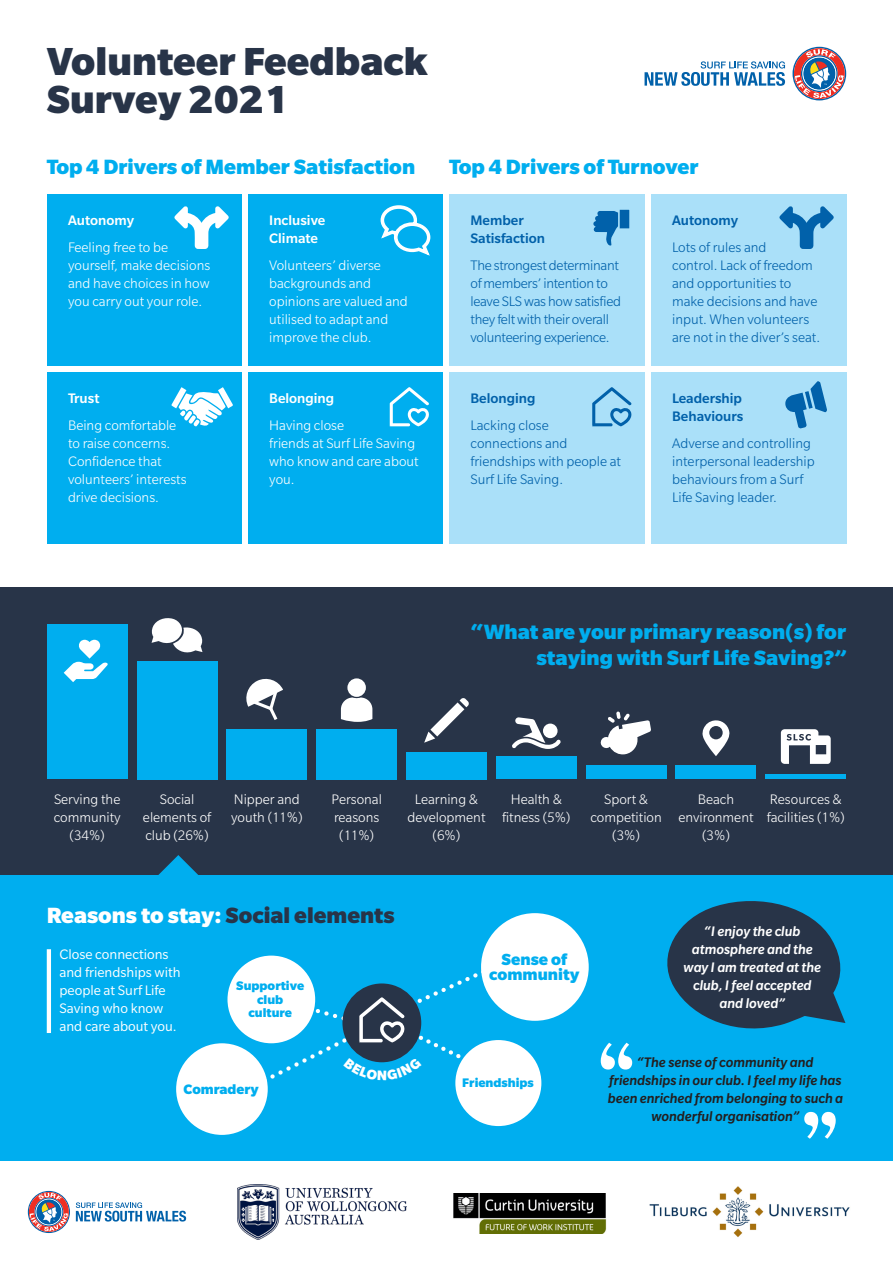
<style>
.page{position:relative;width:893px;height:1263px;background:#fff}
.page>*{position:absolute;margin:0;border:0;box-sizing:border-box;transform-origin:0 0}
.t1{font:900 42.6px/38.4px "Slate Std";color:#283448}
.t2{font:900 24px "Slate Std";color:#fff}
.t3{font:900 22.5px/25.5px "Slate Std";color:#00aeef;text-align:right}
.t4{font:900 17.55px/15px "Slate Std";color:#00aeef;text-align:center}
.t5{font:300 15px/18px "Slate Std";color:#fff;text-align:center}
.t6{font:300 15px/18px "Slate Std";color:#0161aa}
.t7{font:300 15px/18px "Slate Std";letter-spacing:-.02em;color:#0161aa}
.t8{font:italic 500 15px/18px "Slate Std";color:#231f20;text-align:center}
.t9{font:15px/18px "Slate Std";color:#fff}
.t10{font:italic 500 15px/18px "Slate Std";color:#fff;text-align:center}
.t11{font:500 15px/18px "Slate Std";color:#0161aa}
.t12{font:500 15px/18px "Slate Std";color:#fff}
.t13{font:900 14.85px "Slate Std";color:#00aeef}
.t14{font:900 13.5px/13.5px "Slate Std";color:#00aeef;text-align:center}
.s1{color:#283448}
</style>
<div class="page">
<img style="left:649px;top:1186px;width:201px;height:51px">
<svg style="left:28px;top:1191px;width:42px;height:42px"></svg>
<svg style="left:76px;top:1202px;width:110px;height:19px"></svg>
<img style="left:237px;top:1185px;width:169px;height:54px">
<img style="left:453px;top:1193px;width:153px;height:40px">
<div style="left:651px;top:194px;width:195px;height:171px;background:#aae0f9"></div>
<div style="left:449px;top:194px;width:196px;height:171px;background:#aae0f9"></div>
<div style="left:651px;top:372px;width:195px;height:171px;background:#aae0f9"></div>
<div style="left:449px;top:372px;width:196px;height:171px;background:#aae0f9"></div>
<div style="left:248px;top:194px;width:195px;height:171px;background:#00aeef"></div>
<div style="left:47px;top:194px;width:195px;height:171px;background:#00aeef"></div>
<div style="left:248px;top:372px;width:195px;height:171px;background:#00aeef"></div>
<div style="left:47px;top:372px;width:195px;height:171px;background:#00aeef"></div>
<svg style="left:174px;top:206px;width:55px;height:43px"></svg>
<svg style="left:779px;top:206px;width:55px;height:43px"></svg>
<svg style="left:171px;top:387px;width:62px;height:39px"></svg>
<svg style="left:380px;top:205px;width:51px;height:51px"></svg>
<svg style="left:390px;top:387px;width:39px;height:39px"></svg>
<svg style="left:593px;top:210px;width:36px;height:36px"></svg>
<svg style="left:592px;top:387px;width:39px;height:39px"></svg>
<svg style="left:785px;top:381px;width:42px;height:48px"></svg>
<svg style="left:792px;top:47px;width:54px;height:53px"></svg>
<svg style="left:645px;top:61px;width:140px;height:25px"></svg>
<div style="left:0;top:874px;width:893px;height:287px;background:#00aeef"></div>
<div style="left:0;top:587px;width:893px;height:287px;background:#283448"></div>
<hr style="left:765px;top:775px;width:81px;height:4px;background:#00aeef">
<div style="left:675px;top:765px;width:81px;height:14px;background:#00aeef"></div>
<div style="left:586px;top:765px;width:81px;height:14px;background:#00aeef"></div>
<div style="left:496px;top:756px;width:81px;height:23px;background:#00aeef"></div>
<div style="left:406px;top:752px;width:81px;height:27px;background:#00aeef"></div>
<div style="left:316px;top:729px;width:81px;height:50px;background:#00aeef"></div>
<div style="left:226px;top:729px;width:81px;height:50px;background:#00aeef"></div>
<div style="left:137px;top:661px;width:80px;height:118px;background:#00aeef"></div>
<div style="left:47px;top:625px;width:81px;height:154px;background:#00aeef"></div>
<svg style="left:512px;top:717px;width:49px;height:32px"></svg>
<svg style="left:64px;top:640px;width:44px;height:42px"></svg>
<svg style="left:600px;top:711px;width:51px;height:44px"></svg>
<svg style="left:702px;top:720px;width:28px;height:36px"></svg>
<svg style="left:341px;top:678px;width:31px;height:44px"></svg>
<svg style="left:781px;top:729px;width:50px;height:35px"></svg>
<svg style="left:151px;top:618px;width:52px;height:35px"></svg>
<svg style="left:424px;top:698px;width:45px;height:45px"></svg>
<svg style="left:246px;top:678px;width:37px;height:42px"></svg>
<svg style="left:128px;top:855px;width:101px;height:20px"></svg>
<div style="left:227px;top:955px;width:88px;height:88px;background:#fff;border-radius:50%"></div>
<div style="left:481px;top:913px;width:108px;height:108px;background:#fff;border-radius:50%"></div>
<div style="left:455px;top:1040px;width:86px;height:86px;background:#fff;border-radius:50%"></div>
<div style="left:176px;top:1043px;width:92px;height:92px;background:#fff;border-radius:50%"></div>
<svg style="left:667px;top:901px;width:178px;height:128px"></svg>
<svg style="left:804px;top:1112px;width:32px;height:27px"></svg>
<svg style="left:601px;top:1043px;width:31px;height:26px"></svg>
<hr style="left:47px;top:949px;width:4px;height:84px;background:#fff">
<svg style="left:257px;top:962px;width:243px;height:124px"></svg>
<p class="t1" style="left:47px;top:41px;width:382px">Volunteer Feedback<br>Survey 2021</p>
<p class="t3" style="left:47px;top:154px;width:370px">Top 4 Drivers of Member Satisfaction</p>
<p class="t3" style="left:449px;top:154px;width:251px">Top 4 Drivers of Turnover</p>
<p class="t12" style="left:68px;top:211px;width:68px">Autonomy</p>
<p class="t5" style="left:68px;top:238px;width:144px;text-align:left">Feeling free to be yourself, make decisions and have choices in how you carry out your role.</p>
<p class="t12" style="left:68px;top:389px;width:33px">Trust</p>
<p class="t5" style="left:68px;top:416px;width:120px;text-align:left">Being comfortable to raise concerns.<br>Confidence that volunteers’ interests drive decisions.</p>
<p class="t12" style="left:269px;top:211px;width:58px">Inclusive<br>Climate</p>
<p class="t5" style="left:269px;top:256px;width:140px;text-align:left">Volunteers’ diverse backgrounds and opinions are valued and utilised to adapt and improve the club.</p>
<p class="t12" style="left:269px;top:389px;width:66px">Belonging</p>
<p class="t5" style="left:269px;top:416px;width:151px;text-align:left">Having close<br>friends at Surf Life Saving who know and care about you.</p>
<p class="t11" style="left:470px;top:211px;width:76px">Member<br>Satisfaction</p>
<p class="t7" style="left:470px;top:256px;width:152px">The strongest determinant of members’ intention to leave SLS was how satisfied they felt with their overall volunteering experience.</p>
<p class="t11" style="left:470px;top:389px;width:66px">Belonging</p>
<p class="t6" style="left:470px;top:416px;width:152px">Lacking close connections and friendships with people at<br>Surf Life Saving.</p>
<p class="t11" style="left:672px;top:211px;width:68px">Autonomy</p>
<p class="t6" style="left:672px;top:238px;width:149px">Lots of rules and<br>control. Lack of freedom and opportunities to make decisions and have input. When volunteers are not in the diver’s seat.</p>
<p class="t11" style="left:672px;top:389px;width:73px">Leadership<br>Behaviours</p>
<p class="t6" style="left:672px;top:434px;width:144px">Adverse and controlling interpersonal leadership behaviours from a Surf<br>Life Saving leader.</p>
<p class="t3" style="left:472px;top:619px;width:376px">“What are your primary reason(s) for staying with Surf Life Saving?”</p>
<p class="t5" style="left:54px;top:790px;width:69px">Serving the community (34%)</p>
<p class="t5" style="left:143px;top:790px;width:70px">Social elements of club (26%)</p>
<p class="t5" style="left:231px;top:790px;width:73px;text-align:left">Nipper and youth (11%)</p>
<p class="t5" style="left:331px;top:790px;width:52px">Personal reasons (11%)</p>
<p class="t5" style="left:407px;top:790px;width:80px">Learning &amp; development (6%)</p>
<p class="t5" style="left:502px;top:790px;width:70px">Health &amp; fitness (5%)</p>
<p class="t5" style="left:590px;top:790px;width:73px">Sport &amp; competition (3%)</p>
<p class="t5" style="left:678px;top:790px;width:77px">Beach environment (3%)</p>
<p class="t5" style="left:767px;top:790px;width:79px;text-align:left">Resources &amp; facilities (1%)</p>
<p class="t2" style="left:47px;top:902px;width:349px">Reasons to stay: <span class="s1">Social elements</span></p>
<p class="t9" style="left:60px;top:945px;width:123px">Close connections and friendships with people at Surf Life<br>Saving who know and care about you.</p>
<p class="t14" style="left:236px;top:979px;width:69px">Supportive club culture</p>
<p class="t13" style="left:184px;top:1081px;width:77px">Comradery</p>
<p class="t4" style="left:489px;top:952px;width:92px">Sense of community</p>
<p class="t14" style="left:462px;top:1076px;width:73px">Friendships</p>
<p class="t10" style="left:683px;top:922px;width:139px">“I enjoy the club atmosphere and the way I am treated at the club, I feel accepted and loved”</p>
<p class="t8" style="left:608px;top:1053px;width:237px">“The sense of community and friendships in our club. I feel my life has been enriched from belonging to such a wonderful organisation”</p>
</div>
